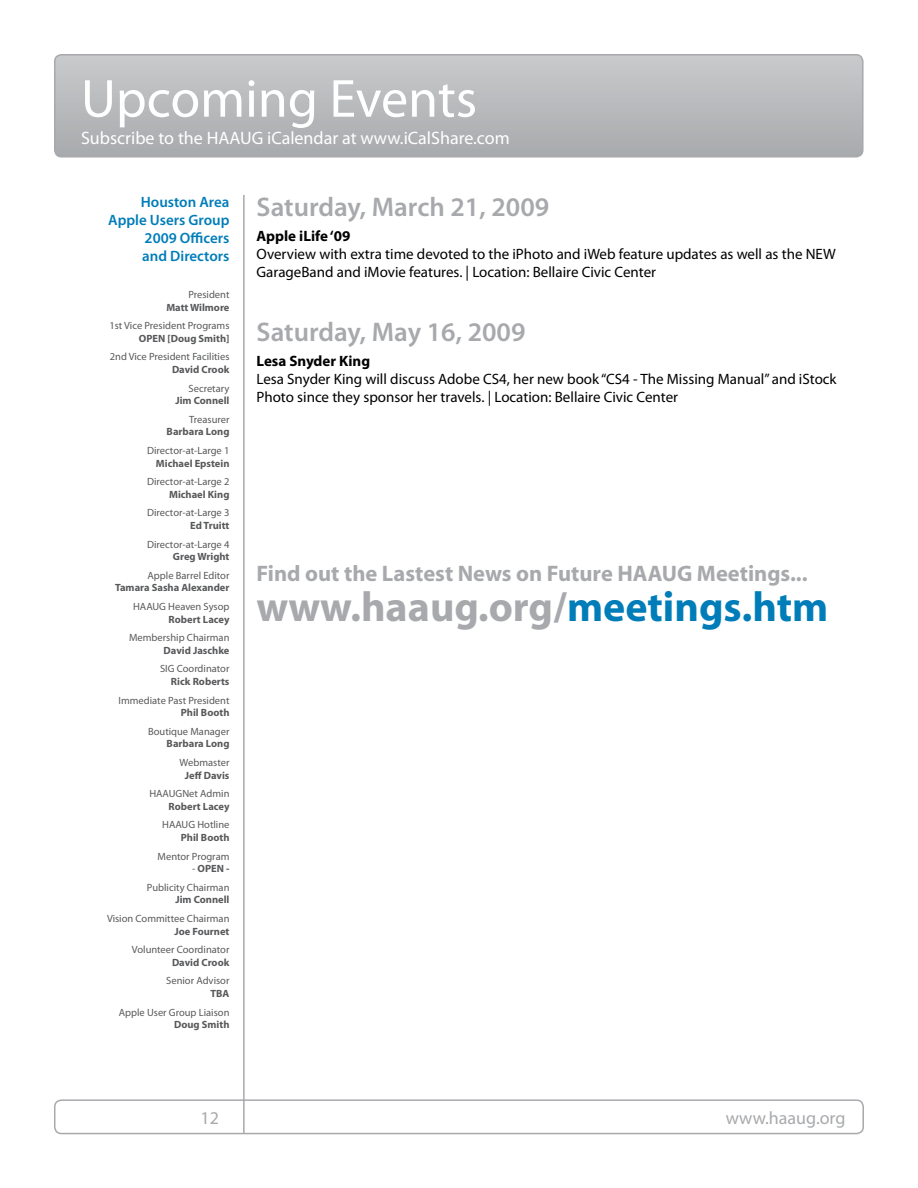
<style>
.page{position:relative;width:918px;height:1188px;background:#fff}
.page>*{position:absolute;margin:0;border:0;box-sizing:border-box;transform-origin:0 0}
.t1{font:54px "Myriad Pro";color:#fff}
.t2{font:700 42px "Myriad";color:#a7a9ac}
.t3{font:600 27px "Myriad Pro";color:#a7a9ac}
.t4{font:700 22.5px "Myriad";color:#a7a9ac}
.t5{font:18px "Myriad Pro";color:#fff}
.t6{font:18px "Myriad Pro";color:#a7a9ac}
.t7{font:15px/18px "Myriad Pro";color:#000}
.t8{font:600 15px/18px "Myriad Pro";color:#007db9;text-align:right}
.t9{font:700 15px "Myriad Pro";color:#000}
.t10{font:10.5px/18.6px "Myriad Pro";color:#58595b;text-align:right}
.t11{font:700 10.5px "Myriad Pro";color:#58595b}
.s1{font-weight:700}
.s2{color:#007db9}
</style>
<div class="page">
<hr style="left:243px;top:195px;width:2px;height:939px;background:#a7a9ac">
<div style="left:54px;top:1099px;width:810px;height:35px;border:2px solid #a7a9ac;border-radius:7px"></div>
<svg style="left:55px;top:55px;width:806px;height:100px;background:#b8b9bc"></svg>
<div style="left:54px;top:54px;width:810px;height:104px;border:2px solid #a7a9ac;border-radius:7px"></div>
<h1 class="t1" style="left:81px;top:65px;width:398px">Upcoming Events</h1>
<h3 class="t5" style="left:81px;top:127px;width:430px">Subscribe to the HAAUG iCalendar at www.iCalShare.com</h3>
<h3 class="t8" style="left:108px;top:193px;width:123px">Houston Area<br>Apple Users Group<br>2009 Officers<br>and Directors</h3>
<p class="t10" style="left:188px;top:285px;width:43px">President</p>
<p class="t11" style="left:166px;top:300px;width:65px">Matt Wilmore</p>
<p class="t10" style="left:109px;top:316px;width:122px">1st Vice President Programs</p>
<p class="t11" style="left:139px;top:331px;width:92px">OPEN [Doug Smith]</p>
<p class="t10" style="left:110px;top:347px;width:121px">2nd Vice President Facilities</p>
<p class="t11" style="left:172px;top:363px;width:59px">David Crook</p>
<p class="t10" style="left:189px;top:379px;width:42px">Secretary</p>
<p class="t11" style="left:175px;top:394px;width:56px">Jim Connell</p>
<p class="t10" style="left:189px;top:410px;width:42px">Treasurer</p>
<p class="t11" style="left:167px;top:425px;width:64px">Barbara Long</p>
<p class="t10" style="left:147px;top:441px;width:84px">Director-at-Large 1</p>
<p class="t11" style="left:156px;top:456px;width:75px">Michael Epstein</p>
<p class="t10" style="left:147px;top:472px;width:84px">Director-at-Large 2</p>
<p class="t11" style="left:169px;top:487px;width:62px">Michael King</p>
<p class="t10" style="left:147px;top:503px;width:84px">Director-at-Large 3</p>
<p class="t11" style="left:190px;top:519px;width:41px">Ed Truitt</p>
<p class="t10" style="left:147px;top:535px;width:84px">Director-at-Large 4</p>
<p class="t11" style="left:173px;top:550px;width:58px">Greg Wright</p>
<p class="t10" style="left:148px;top:566px;width:83px">Apple Barrel Editor</p>
<p class="t11" style="left:115px;top:581px;width:116px">Tamara Sasha Alexander</p>
<p class="t10" style="left:133px;top:597px;width:98px">HAAUG Heaven Sysop</p>
<p class="t11" style="left:169px;top:612px;width:62px">Robert Lacey</p>
<p class="t10" style="left:129px;top:628px;width:102px">Membership Chairman</p>
<p class="t11" style="left:164px;top:643px;width:67px">David Jaschke</p>
<p class="t10" style="left:160px;top:659px;width:71px">SIG Coordinator</p>
<p class="t11" style="left:171px;top:675px;width:60px">Rick Roberts</p>
<p class="t10" style="left:119px;top:691px;width:112px">Immediate Past President</p>
<p class="t11" style="left:181px;top:706px;width:50px">Phil Booth</p>
<p class="t10" style="left:148px;top:722px;width:83px">Boutique Manager</p>
<p class="t11" style="left:167px;top:737px;width:64px">Barbara Long</p>
<p class="t10" style="left:180px;top:753px;width:51px">Webmaster</p>
<p class="t11" style="left:185px;top:768px;width:46px">Jeff Davis</p>
<p class="t10" style="left:149px;top:784px;width:82px">HAAUGNet Admin</p>
<p class="t11" style="left:169px;top:799px;width:62px">Robert Lacey</p>
<p class="t10" style="left:162px;top:815px;width:69px">HAAUG Hotline</p>
<p class="t11" style="left:181px;top:831px;width:50px">Phil Booth</p>
<p class="t10" style="left:158px;top:847px;width:73px">Mentor Program</p>
<p class="t10" style="left:147px;top:859px;width:84px">- <span class="s1">OPEN -<br></span>Publicity Chairman</p>
<p class="t11" style="left:175px;top:893px;width:56px">Jim Connell</p>
<p class="t10" style="left:107px;top:909px;width:124px">Vision Committee Chairman</p>
<p class="t11" style="left:174px;top:924px;width:57px">Joe Fournet</p>
<p class="t10" style="left:132px;top:940px;width:99px">Volunteer Coordinator</p>
<p class="t11" style="left:172px;top:955px;width:59px">David Crook</p>
<p class="t10" style="left:166px;top:971px;width:65px">Senior Advisor</p>
<p class="t11" style="left:211px;top:987px;width:20px">TBA</p>
<p class="t10" style="left:119px;top:1003px;width:112px">Apple User Group Liaison</p>
<p class="t11" style="left:174px;top:1018px;width:57px">Doug Smith</p>
<h3 class="t3" style="left:256px;top:190px;width:294px">Saturday, March 21, 2009</h3>
<h3 class="t9" style="left:256px;top:226px;width:95px">Apple iLife ‘09</h3>
<h3 class="t7" style="left:256px;top:245px;width:581px">Overview with extra time devoted to the iPhoto and iWeb feature updates as well as the NEW<br>GarageBand and iMovie features. | Location: Bellaire Civic Center</h3>
<h3 class="t3" style="left:256px;top:315px;width:271px">Saturday, May 16, 2009</h3>
<h3 class="t9" style="left:256px;top:351px;width:115px">Lesa Snyder King</h3>
<h3 class="t7" style="left:256px;top:370px;width:582px">Lesa Snyder King will discuss Adobe CS4, her new book “CS4 - The Missing Manual” and iStock<br>Photo since they sponsor her travels. | Location: Bellaire Civic Center</h3>
<h3 class="t4" style="left:256px;top:561px;width:553px">Find out the Lastest News on Future HAAUG Meetings...</h3>
<h2 class="t2" style="left:256px;top:585px;width:573px">www.haaug.org/<span class="s2">meetings.htm</span></h2>
<h3 class="t6" style="left:201px;top:1107px;width:20px">12</h3>
<h3 class="t6" style="left:726px;top:1107px;width:121px">www.haaug.org</h3>
</div>
